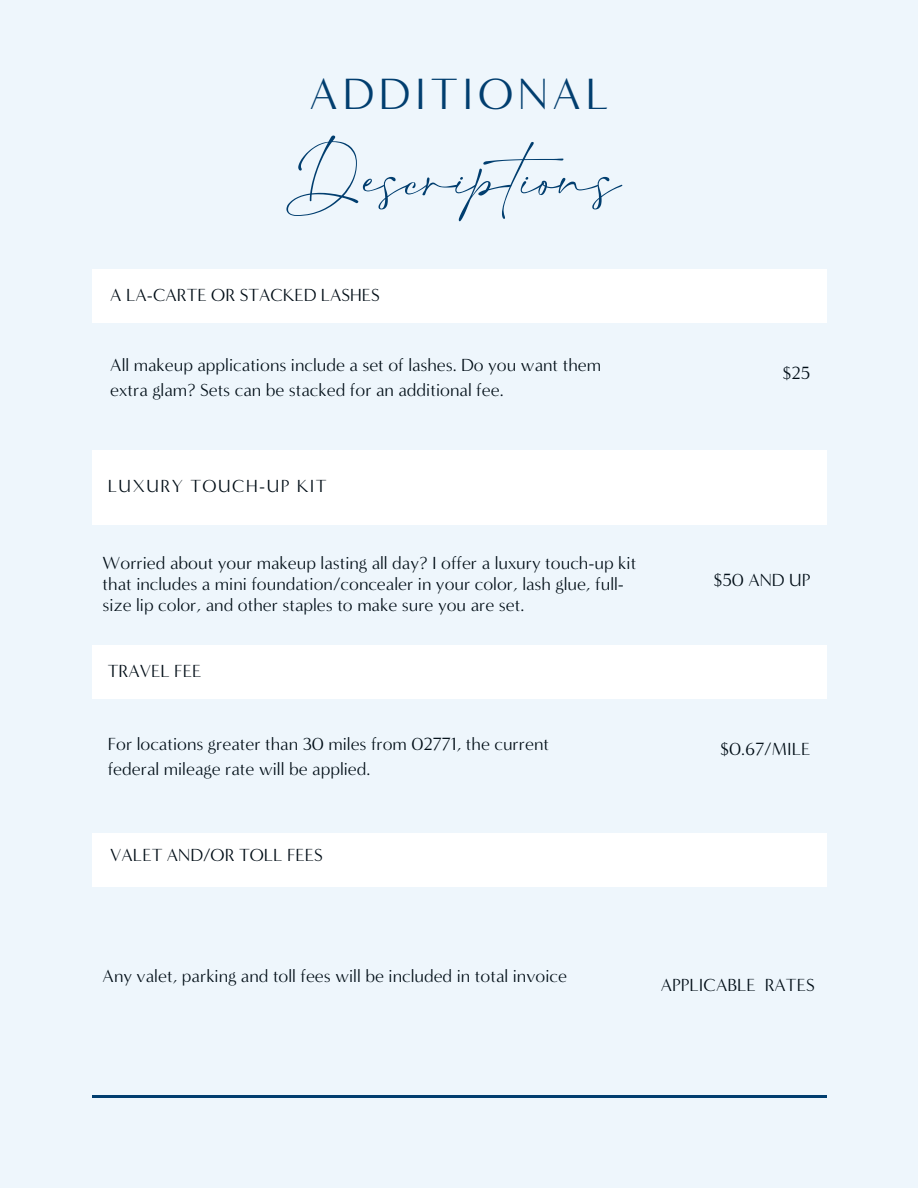
<style>
.page{position:relative;width:918px;height:1188px;background:#eef6fc}
.page>*{position:absolute;margin:0;border:0;box-sizing:border-box;transform-origin:0 0}
.t1{font:96px "Salty Feathers";color:#013e6f}
.t2{font:45px "Minerva Modern";letter-spacing:.1em;color:#013e6f}
.t3{font:18px/21.3px "Minerva Modern";color:#000d16}
.t4{font:18px "Minerva Modern";letter-spacing:.08em;color:#000d16}
</style>
<div class="page">
<hr style="left:92px;top:1095px;width:734px;height:3px;background:#013e6f">
<div style="left:92px;top:269px;width:734px;height:54px;background:#fff"></div>
<div style="left:92px;top:450px;width:734px;height:75px;background:#fff"></div>
<div style="left:92px;top:645px;width:734px;height:54px;background:#fff"></div>
<div style="left:92px;top:833px;width:734px;height:54px;background:#fff"></div>
<h3 class="t2" style="left:310px;top:66px;width:301px">ADDITIONAL</h3>
<p class="t1" style="left:297px;top:136px;width:326px">Descriptions</p>
<p class="t3" style="left:110px;top:285px;width:271px">A LA-CARTE OR STACKED LASHES</p>
<p class="t3" style="left:110px;top:353px;width:492px;line-height:24.8px">All makeup applications include a set of lashes. Do you want them extra glam? Sets can be stacked for an additional fee.</p>
<h3 class="t4" style="left:108px;top:475px;width:220px">LUXURY TOUCH-UP KIT</h3>
<h3 class="t3" style="left:103px;top:552px;width:535px">Worried about your makeup lasting all day? I offer a luxury touch-up kit that includes a mini foundation/concealer in your color, lash glue, full&shy;size lip color, and other staples to make sure you are set.</h3>
<h3 class="t3" style="left:108px;top:661px;width:95px">TRAVEL FEE</h3>
<p class="t3" style="left:108px;top:732px;width:443px;line-height:24.8px">For locations greater than 30 miles from 02771, the current federal mileage rate will be applied.</p>
<h3 class="t3" style="left:110px;top:845px;width:214px">VALET AND/OR TOLL FEES</h3>
<h2 class="t3" style="left:783px;top:362px;width:29px">$25</h2>
<h3 class="t3" style="left:713px;top:569px;width:99px">$50 AND UP</h3>
<h1 class="t3" style="left:720px;top:738px;width:92px">$0.67/MILE</h1>
<h3 class="t3" style="left:103px;top:965px;width:466px">Any valet, parking and toll fees will be included in total invoice</h3>
<h3 class="t3" style="left:661px;top:974px;width:155px">APPLICABLE RATES</h3>
</div>
